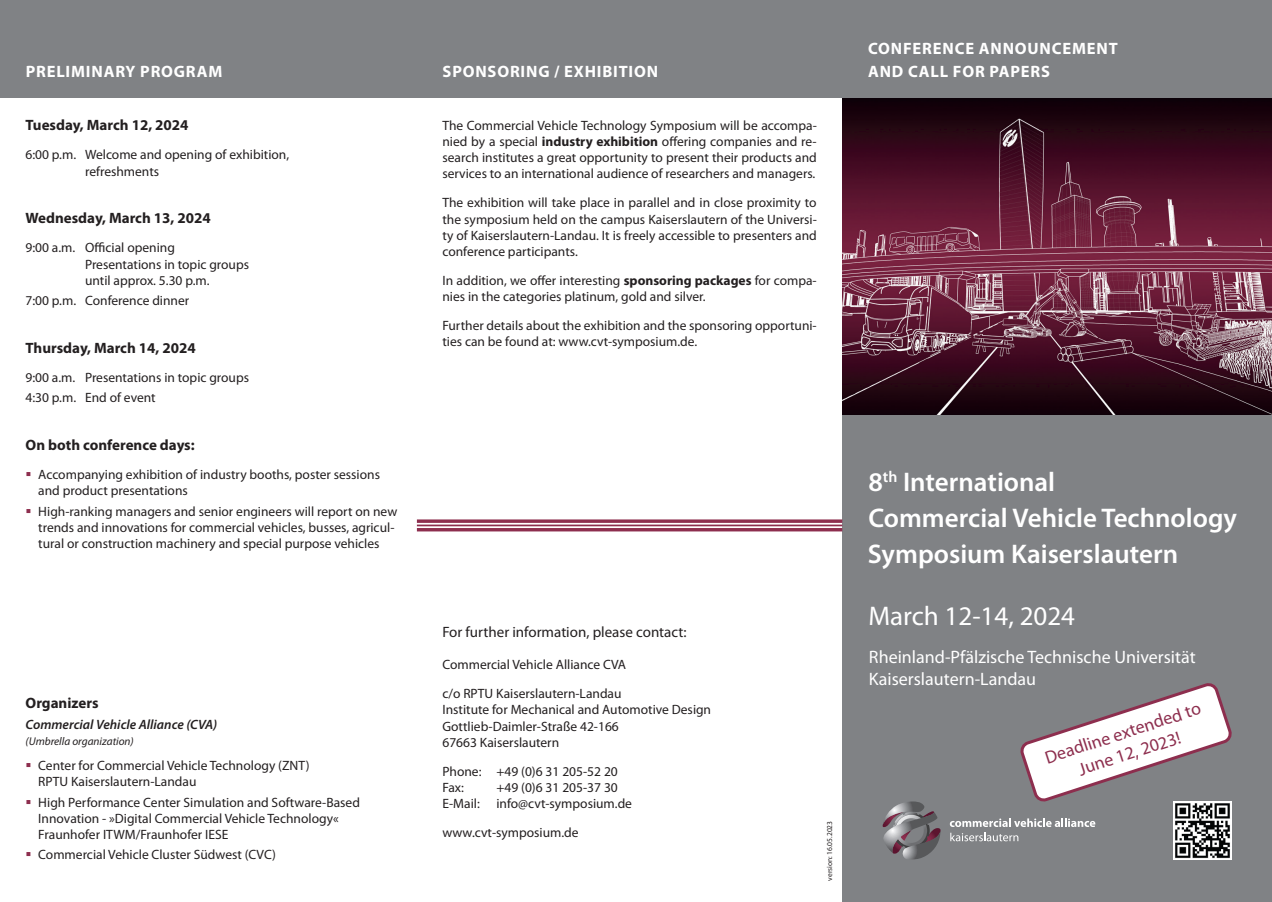
<style>
.page{position:relative;width:1272px;height:902px;background:#fff}
.page>*{position:absolute;margin:0;border:0;box-sizing:border-box;transform-origin:0 0}
.t1{font:600 27px/36px "Myriad Pro";color:#fff}
.t2{font:27px "Myriad Pro";color:#fff}
.t3{font:18px/21.6px "Myriad Pro";color:#fff}
.t4{font:18px/21.6px "Myriad Pro";color:#8d2e4e;text-align:center}
.t5{font:700 16.5px "Myriad Pro";letter-spacing:.05em;color:#fff}
.t6{font:700 15px "Myriad Pro";color:#231f20}
.t7{font:15px "Myriad Pro";color:#231f20}
.t8{font:13.5px/16.2px "Myriad Pro";color:#231f20}
.t9{font:italic 600 13.5px "Myriad Pro";color:#231f20}
.t10{font:italic 11.25px "Myriad Pro";color:#231f20}
.t11{font:7.5px "Myriad Pro";color:#231f20}
.s1{font-weight:700}
</style>
<div class="page">
<div style="left:842px;top:408px;width:429px;height:493px;background:#808285"></div>
<div style="left:0;top:0;width:1271px;height:98px;background:#808285"></div>
<hr style="left:417px;top:528px;width:425px;height:3px;background:#8d2e4e">
<hr style="left:417px;top:524px;width:425px;height:2px;background:#8d2e4e">
<svg style="left:417px;top:519px;width:425px;height:4px;background:#9c4b66"></svg>
<img style="left:842px;top:98px;width:429px;height:316px">
<svg style="left:882px;top:801px;width:59px;height:58px"></svg>
<svg style="left:949px;top:818px;width:146px;height:8px"></svg>
<svg style="left:950px;top:832px;width:68px;height:9px"></svg>
<img style="left:1173px;top:802px;width:58px;height:57px">
<svg style="left:1020px;top:683px;width:212px;height:119px"></svg>
<p class="t5" style="left:26px;top:60px;width:198px">PRELIMINARY PROGRAM</p>
<p class="t6" style="left:26px;top:115px;width:165px">Tuesday, March 12, 2024</p>
<p class="t8" style="left:85px;top:146px;width:206px;text-indent:-60px">6:00 p.m. Welcome and opening of exhibition, refreshments</p>
<p class="t6" style="left:26px;top:208px;width:187px">Wednesday, March 13, 2024</p>
<p class="t8" style="left:85px;top:239px;width:165px;text-indent:-60px">9:00 a.m. Official opening<br>Presentations in topic groups until approx. 5.30 p.m.</p>
<p class="t8" style="left:26px;top:292px;width:165px">7:00 p.m. Conference dinner</p>
<p class="t6" style="left:26px;top:338px;width:172px">Thursday, March 14, 2024</p>
<p class="t8" style="left:26px;top:367px;width:225px;line-height:20.4px">9:00 a.m. Presentations in topic groups<br>4:30 p.m. End of event</p>
<p class="t6" style="left:26px;top:435px;width:171px">On both conference days:</p>
<p class="t8" style="left:38px;top:466px;width:343px">Accompanying exhibition of industry booths, poster sessions and product presentations</p>
<p class="t8" style="left:38px;top:503px;width:360px">High-ranking managers and senior engineers will report on new trends and innovations for commercial vehicles, busses, agricul&shy;tural or construction machinery and special purpose vehicles</p>
<p class="t6" style="left:26px;top:693px;width:75px">Organizers</p>
<p class="t9" style="left:26px;top:715px;width:193px">Commercial Vehicle Alliance (CVA)</p>
<p class="t10" style="left:26px;top:734px;width:110px">(Umbrella organization)</p>
<p class="t8" style="left:38px;top:757px;width:273px">Center for Commercial Vehicle Technology (ZNT)<br>RPTU Kaiserslautern-Landau</p>
<p class="t8" style="left:38px;top:793px;width:323px">High Performance Center Simulation and Software-Based<br>Innovation - »Digital Commercial Vehicle Technology«<br>Fraunhofer ITWM/Fraunhofer IESE</p>
<p class="t8" style="left:38px;top:846px;width:239px">Commercial Vehicle Cluster Südwest (CVC)</p>
<p class="t5" style="left:868px;top:38px;width:251px">CONFERENCE ANNOUNCEMENT</p>
<p class="t5" style="left:442px;top:60px;width:217px">SPONSORING / EXHIBITION</p>
<p class="t5" style="left:868px;top:60px;width:184px">AND CALL FOR PAPERS</p>
<p class="t8" style="left:442px;top:117px;width:376px;text-align:justify">The Commercial Vehicle Technology Symposium will be accompa&shy;nied by a special <span class="s1">industry exhibition</span> offering companies and re&shy;search institutes a great opportunity to present their products and services to an international audience of researchers and managers.</p>
<p class="t8" style="left:442px;top:194px;width:376px;text-align:justify">The exhibition will take place in parallel and in close proximity to the symposium held on the campus Kaiserslautern of the Universi&shy;ty of Kaiserslautern-Landau. It is freely accessible to presenters and conference participants.</p>
<p class="t8" style="left:442px;top:272px;width:376px">In addition, we offer interesting <span class="s1">sponsoring packages</span> for compa&shy;nies in the categories platinum, gold and silver.</p>
<p class="t8" style="left:442px;top:317px;width:376px">Further details about the exhibition and the sponsoring opportuni&shy;ties can be found at: www.cvt-symposium.de.</p>
<p class="t7" style="left:442px;top:622px;width:245px">For further information, please contact:</p>
<p class="t8" style="left:442px;top:649px;width:185px;line-height:29px">Commercial Vehicle Alliance CVA c/o RPTU Kaiserslautern-Landau</p>
<p class="t8" style="left:442px;top:701px;width:270px">Institute for Mechanical and Automotive Design<br>Gottlieb-Daimler-Straße 42-166<br>67663 Kaiserslautern</p>
<p class="t8" style="left:442px;top:762px;width:177px">Phone: +49 (0)6 31 205-52 20<br>Fax:</p>
<p class="t8" style="left:442px;top:779px;width:191px;text-indent:54px">+49 (0)6 31 205-37 30<br>E-Mail: info@cvt-symposium.de</p>
<p class="t8" style="left:442px;top:824px;width:138px">www.cvt-symposium.de</p>
<p class="t11" style="left:825px;top:880px;width:61px;rotate:-90deg">version: 16.05.2023</p>
<h1 class="t1" style="left:867px;top:463px;width:370px">8<sup>th</sup> International<br>Commercial Vehicle Technology<br>Symposium Kaiserslautern</h1>
<h1 class="t2" style="left:868px;top:599px;width:208px">March 12-14, 2024</h1>
<h2 class="t3" style="left:868px;top:646px;width:328px">Rheinland-Pfälzische Technische Universität<br>Kaiserslautern-Landau</h2>
<h2 class="t4" style="left:1042px;top:747px;width:164px;rotate:-18deg">Deadline extended to<br>June 12, 2023!</h2>
</div>
